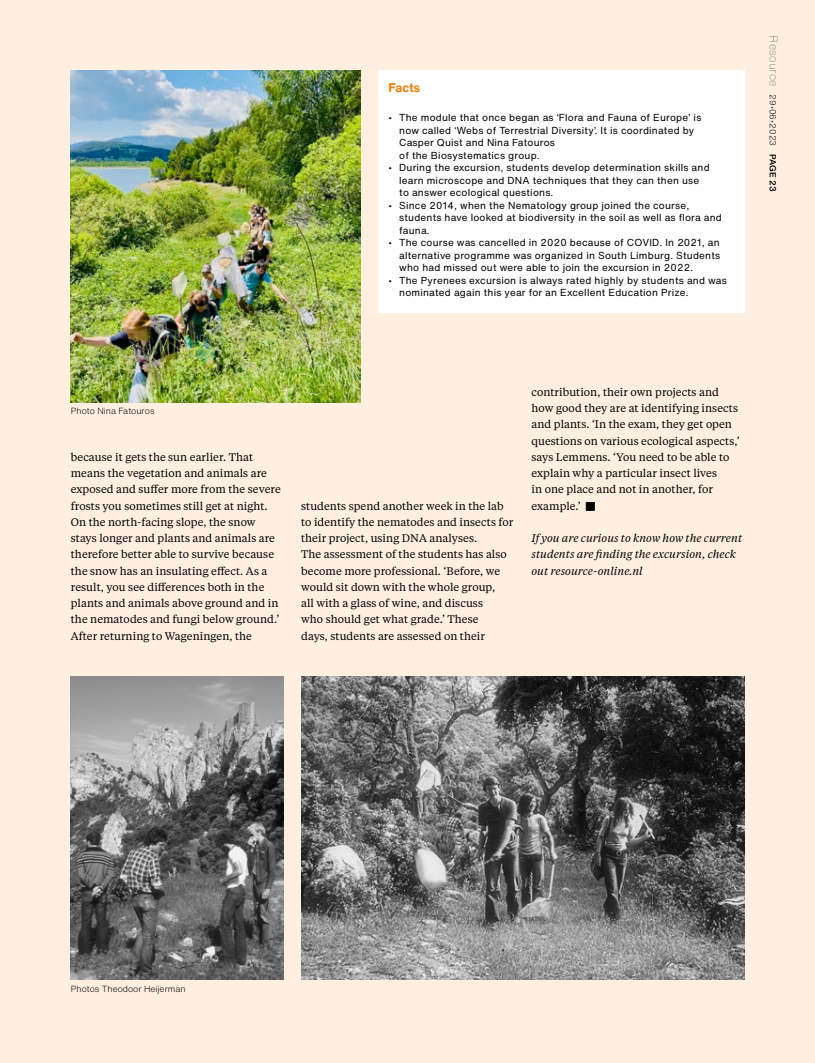
<style>
.page{position:relative;width:815px;height:1063px;background:#feefe1}
.page>*{position:absolute;margin:0;border:0;box-sizing:border-box;transform-origin:0 0}
.Fotobijschtift_HNT_8{font:700 12.5px "Helvetica Now Text";letter-spacing:-.005em;color:#ef7d00}
.Plat_Tiempos{font:11px/16.2px "Tiempos Text";letter-spacing:.005em;color:#000}
.Plat_Tiempos-2{font:italic 11px/16.2px "Tiempos Text";color:#000}
.t1{font:10px/12.5px "Helvetica Now Text";letter-spacing:.02em;color:#000}
.Fotobijschtift___cre{font:300 8.75px "Helvetica Now Text";color:#000}
.s1{font-weight:100;font-size:11.25px}
.s2{font-weight:500}
.s3{font-family:"Helvetica Now Display";font-weight:300;font-size:10px}
</style>
<div class="page">
<img style="left:71px;top:71px;width:289px;height:331px">
<img style="left:71px;top:677px;width:212px;height:303px">
<img style="left:301px;top:677px;width:443px;height:303px">
<div style="left:378px;top:71px;width:366px;height:242px;background:#fff"></div>
<p class="Fotobijschtift_HNT_8" style="left:389px;top:79px;width:33px">Facts</p>
<p class="t1" style="left:399px;top:111px;width:304px;text-indent:-11px">• The module that once began as ‘Flora and Fauna of Europe’ is now called ‘Webs of Terrestrial Diversity’. It is coordinated by Casper Quist and Nina Fatouros<br>of the Biosystematics group.</p>
<p class="t1" style="left:399px;top:161px;width:312px;text-indent:-11px">• During the excursion, students develop determination skills and learn microscope and DNA techniques that they can then use to answer ecological questions.</p>
<p class="t1" style="left:399px;top:199px;width:324px;text-indent:-11px">• Since 2014, when the Nematology group joined the course, students have looked at biodiversity in the soil as well as flora and fauna.</p>
<p class="t1" style="left:399px;top:236px;width:322px;text-align:justify;text-indent:-11px">• The course was cancelled in 2020 because of COVID. In 2021, an alternative programme was organized in South Limburg. Students who had missed out were able to join the excursion in 2022.</p>
<p class="t1" style="left:399px;top:274px;width:329px;text-indent:-11px">• The Pyrenees excursion is always rated highly by students and was nominated again this year for an Excellent Education Prize.</p>
<p class="Fotobijschtift___cre" style="left:779px;top:35px;width:158px;rotate:90deg"><span class="s1">Resource</span> 29•06•2023 <span class="s2">PAGE 23</span></p>
<p class="Fotobijschtift___cre" style="left:71px;top:405px;width:85px">Photo Nina Fatouros</p>
<p class="Plat_Tiempos" style="left:71px;top:448px;width:211px">because it gets the sun earlier. That means the vegetation and animals are exposed and suffer more from the severe frosts you sometimes still get at night.<br>On the north-facing slope, the snow stays longer and plants and animals are therefore better able to survive because the snow has an insulating effect. As a result, you see differences both in the plants and animals above ground and in the nematodes and fungi below ground.’ After returning to Wageningen, the</p>
<p class="Plat_Tiempos" style="left:301px;top:497px;width:214px">students spend another week in the lab to identify the nematodes and insects for their project, using DNA analyses.</p>
<p class="Plat_Tiempos" style="left:301px;top:546px;width:207px">The assessment of the students has also become more professional. ‘Before, we would sit down with the whole group, all with a glass of wine, and discuss who should get what grade.’ These days, students are assessed on their</p>
<p class="Plat_Tiempos" style="left:531px;top:383px;width:210px">contribution, their own projects and how good they are at identifying insects and plants. ‘In the exam, they get open questions on various ecological aspects,’ says Lemmens. ‘You need to be able to explain why a particular insect lives<br>in one place and not in another, for example.’ <span class="s3">■</span></p>
<p class="Plat_Tiempos-2" style="left:531px;top:530px;width:212px">If you are curious to know how the current students are finding the excursion, check out resource-online.nl</p>
<p class="Fotobijschtift___cre" style="left:71px;top:982px;width:116px">Photos Theodoor Heijerman</p>
</div>
